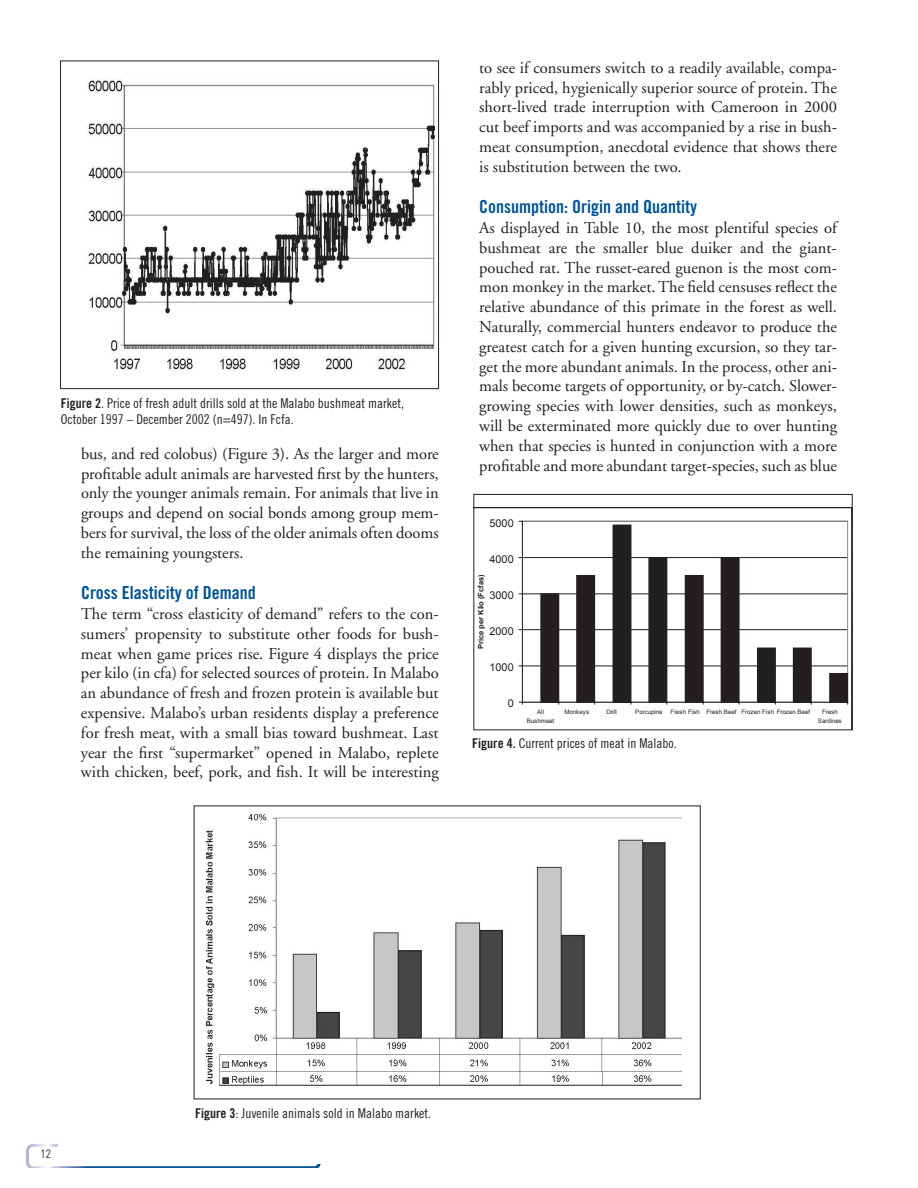
<style>
.page{position:relative;width:918px;height:1188px;background:#fff}
.page>*{position:absolute;margin:0;border:0;box-sizing:border-box;transform-origin:0 0}
.t1{font:18px "Trade Gothic Bold Cond Twenty";color:#015494}
.t2{font:16.5px/19.8px "Adobe Garamond";color:#231f20;text-align:justify}
.t3{font:13.5px/16.2px "Trade Gothic Cond Eighteen";color:#231f20}
.t4{font:300 condensed 12px "Univers";color:#231f20}
.t5{font:10.8px "Arial";letter-spacing:.01em;color:#231f20}
.t6{font:700 7.5px "Arial";letter-spacing:.005em;color:#231f20}
.t7{font:6.15px "Arial";letter-spacing:.005em;color:#231f20}
.t8{font:6.15px/7.9px "Arial";letter-spacing:-.02em;color:#231f20;text-align:center}
.t9{font:6.15px/7.9px "Arial";letter-spacing:.01em;color:#231f20;text-align:center}
.s1{font-family:"Trade Gothic Bold Cond Twenty"}
</style>
<div class="page">
<svg style="left:26px;top:1144px;width:295px;height:24px"></svg>
<div style="left:58px;top:1129px;width:268px;height:34px;background:#fff"></div>
<img style="left:87px;top:79px;width:347px;height:292px">
<div style="left:60px;top:61px;width:379px;height:328px;border:1px solid #231f20"></div>
<img style="left:206px;top:814px;width:476px;height:271px">
<svg style="left:476px;top:508px;width:374px;height:197px"></svg>
<div style="left:474px;top:494px;width:378px;height:236px;border:1px solid #231f20"></div>
<hr style="left:219px;top:1085px;width:463px;height:1px;background:#231f20">
<p class="t3" style="left:61px;top:395px;width:345px"><span class="s1">Figure 2</span>. Price of fresh adult drills sold at the Malabo bushmeat market,<br>October 1997 – December 2002 (n=497). In Fcfa.</p>
<p class="t2" style="left:81px;top:444px;width:359px">bus, and red colobus) (Figure 3). As the larger and more profitable adult animals are harvested first by the hunters, only the younger animals remain. For animals that live in groups and depend on social bonds among group mem&shy;bers for survival, the loss of the older animals often dooms the remaining youngsters.</p>
<p class="t1" style="left:81px;top:582px;width:176px">Cross Elasticity of Demand</p>
<p class="t2" style="left:81px;top:604px;width:359px">The term “cross elasticity of demand” refers to the con&shy;sumers’ propensity to substitute other foods for bush&shy;meat when game prices rise. Figure 4 displays the price per kilo (in cfa) for selected sources of protein. In Malabo an abundance of fresh and frozen protein is available but expensive. Malabo’s urban residents display a preference for fresh meat, with a small bias toward bushmeat. Last year the first “supermarket” opened in Malabo, replete with chicken, beef, pork, and fish. It will be interesting</p>
<p class="t2" style="left:479px;top:58px;width:359px">to see if consumers switch to a readily available, compa&shy;rably priced, hygienically superior source of protein. The short-lived trade interruption with Cameroon in 2000 cut beef imports and was accompanied by a rise in bush&shy;meat consumption, anecdotal evidence that shows there is substitution between the two.</p>
<p class="t1" style="left:479px;top:196px;width:219px">Consumption: Origin and Quantity</p>
<p class="t2" style="left:479px;top:218px;width:359px">As displayed in Table 10, the most plentiful species of bushmeat are the smaller blue duiker and the giant&shy;pouched rat. The russet-eared guenon is the most com&shy;mon monkey in the market. The field censuses reflect the relative abundance of this primate in the forest as well.<br>Naturally, commercial hunters endeavor to produce the greatest catch for a given hunting excursion, so they tar&shy;get the more abundant animals. In the process, other ani&shy;mals become targets of opportunity, or by-catch. Slower&shy;growing species with lower densities, such as monkeys, will be exterminated more quickly due to over hunting when that species is hunted in conjunction with a more profitable and more abundant target-species, such as blue</p>
<p class="t5" style="left:489px;top:516px;width:26px">5000</p>
<p class="t5" style="left:489px;top:552px;width:26px">4000</p>
<p class="t6" style="left:476px;top:649px;width:76px;rotate:-90deg">Price per Kilo (Fcfas)</p>
<p class="t5" style="left:489px;top:588px;width:26px">3000</p>
<p class="t5" style="left:489px;top:624px;width:26px">2000</p>
<p class="t5" style="left:489px;top:660px;width:26px">1000</p>
<p class="t5" style="left:508px;top:697px;width:8px">0</p>
<p class="t9" style="left:527px;top:708px;width:29px">All<br>Bushmeat</p>
<p class="t8" style="left:564px;top:708px;width:26px">Monkeys</p>
<p class="t8" style="left:606px;top:708px;width:12px">Drill</p>
<p class="t8" style="left:635px;top:708px;width:29px">Porcupine</p>
<p class="t7" style="left:671px;top:708px;width:141px">Fresh Fish Fresh Beef Frozen Fish Frozen Beef</p>
<p class="t8" style="left:818px;top:708px;width:25px">Fresh<br>Sardines</p>
<p class="t3" style="left:472px;top:735px;width:206px"><span class="s1">Figure 4.</span> Current prices of meat in Malabo.</p>
<p class="t4" style="left:40px;top:1147px;width:12px">12</p>
<p class="t3" style="left:195px;top:1105px;width:238px"><span class="s1">Figure 3</span>: Juvenile animals sold in Malabo market.</p>
</div>
